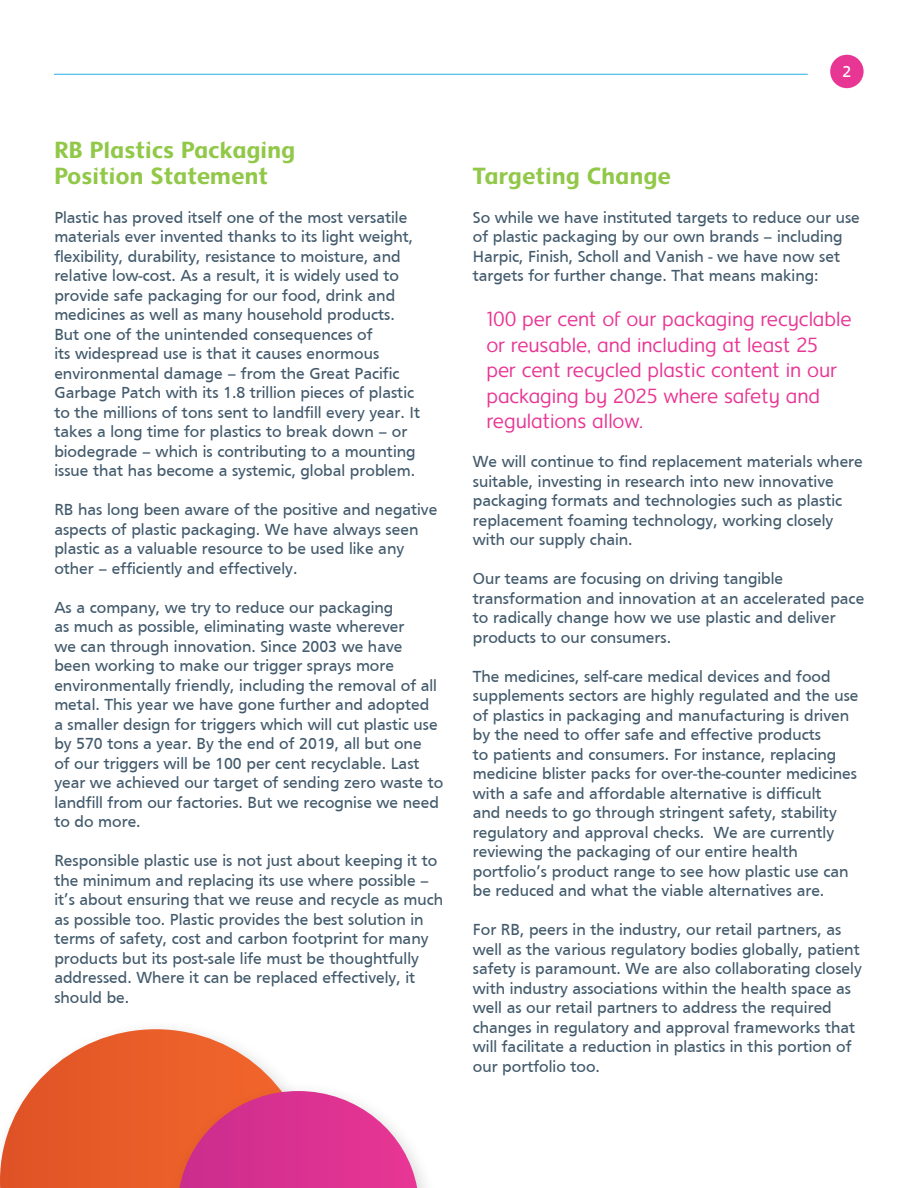
<style>
.page{position:relative;width:918px;height:1188px;background:#fff}
.page>*{position:absolute;margin:0;border:0;box-sizing:border-box;transform-origin:0 0}
.t1{font:24px/25.5px "Kite Display";letter-spacing:.02em;color:#91c848}
.t2{font:300 21px/25.5px "Kite Display";color:#e83694}
.t3{font:16.5px/19.5px "Frutiger Normal";color:#425a6c}
.t4{font:16.5px "Frutiger Normal";color:#fff}
</style>
<div class="page">
<hr style="left:54px;top:74px;width:754px;height:1px;background:#23b0e6">
<div style="left:830px;top:55px;width:34px;height:33px;background:#e83694;border-radius:50%"></div>
<svg style="left:0;top:1029px;width:279px;height:159px"></svg>
<div style="left:167px;top:1081px;width:273px;height:107px;background:#000;opacity:.15"></div>
<svg style="left:180px;top:1091px;width:237px;height:97px;background:#e04f91"></svg>
<h1 class="t1" style="left:54px;top:136px;width:242px">RB Plastics Packaging<br>Position Statement</h1>
<p class="t3" style="left:54px;top:207px;width:367px">Plastic has proved itself one of the most versatile materials ever invented thanks to its light weight, flexibility, durability, resistance to moisture, and relative low-cost. As a result, it is widely used to provide safe packaging for our food, drink and medicines as well as many household products.<br>But one of the unintended consequences of<br>its widespread use is that it causes enormous environmental damage – from the Great Pacific Garbage Patch with its 1.8 trillion pieces of plastic to the millions of tons sent to landfill every year. It takes a long time for plastics to break down – or biodegrade – which is contributing to a mounting issue that has become a systemic, global problem.</p>
<p class="t3" style="left:54px;top:500px;width:384px">RB has long been aware of the positive and negative aspects of plastic packaging. We have always seen plastic as a valuable resource to be used like any other – efficiently and effectively.</p>
<p class="t3" style="left:54px;top:597px;width:391px">As a company, we try to reduce our packaging<br>as much as possible, eliminating waste wherever<br>we can through innovation. Since 2003 we have<br>been working to make our trigger sprays more environmentally friendly, including the removal of all metal. This year we have gone further and adopted<br>a smaller design for triggers which will cut plastic use by 570 tons a year. By the end of 2019, all but one<br>of our triggers will be 100 per cent recyclable. Last year we achieved our target of sending zero waste to landfill from our factories. But we recognise we need to do more.</p>
<p class="t3" style="left:54px;top:851px;width:390px">Responsible plastic use is not just about keeping it to the minimum and replacing its use where possible – it’s about ensuring that we reuse and recycle as much as possible too. Plastic provides the best solution in terms of safety, cost and carbon footprint for many products but its post-sale life must be thoughtfully addressed. Where it can be replaced effectively, it should be.</p>
<p class="t4" style="left:842px;top:63px;width:10px">2</p>
<h1 class="t1" style="left:473px;top:162px;width:200px">Targeting Change</h1>
<p class="t3" style="left:473px;top:207px;width:389px">So while we have instituted targets to reduce our use of plastic packaging by our own brands – including Harpic, Finish, Scholl and Vanish - we have now set targets for further change. That means making:</p>
<p class="t2" style="left:486px;top:305px;width:367px">100 per cent of our packaging recyclable or reusable, and including at least 25 per cent recycled plastic content in our packaging by 2025 where safety and regulations allow.</p>
<p class="t3" style="left:473px;top:452px;width:391px">We will continue to find replacement materials where suitable, investing in research into new innovative packaging formats and technologies such as plastic replacement foaming technology, working closely with our supply chain.</p>
<p class="t3" style="left:473px;top:569px;width:393px">Our teams are focusing on driving tangible transformation and innovation at an accelerated pace to radically change how we use plastic and deliver products to our consumers.</p>
<p class="t3" style="left:473px;top:666px;width:387px">The medicines, self-care medical devices and food supplements sectors are highly regulated and the use of plastics in packaging and manufacturing is driven by the need to offer safe and effective products<br>to patients and consumers. For instance, replacing medicine blister packs for over-the-counter medicines with a safe and affordable alternative is difficult<br>and needs to go through stringent safety, stability regulatory and approval checks. We are currently reviewing the packaging of our entire health portfolio’s product range to see how plastic use can be reduced and what the viable alternatives are.</p>
<p class="t3" style="left:473px;top:920px;width:390px">For RB, peers in the industry, our retail partners, as well as the various regulatory bodies globally, patient safety is paramount. We are also collaborating closely with industry associations within the health space as well as our retail partners to address the required changes in regulatory and approval frameworks that will facilitate a reduction in plastics in this portion of our portfolio too.</p>
</div>
